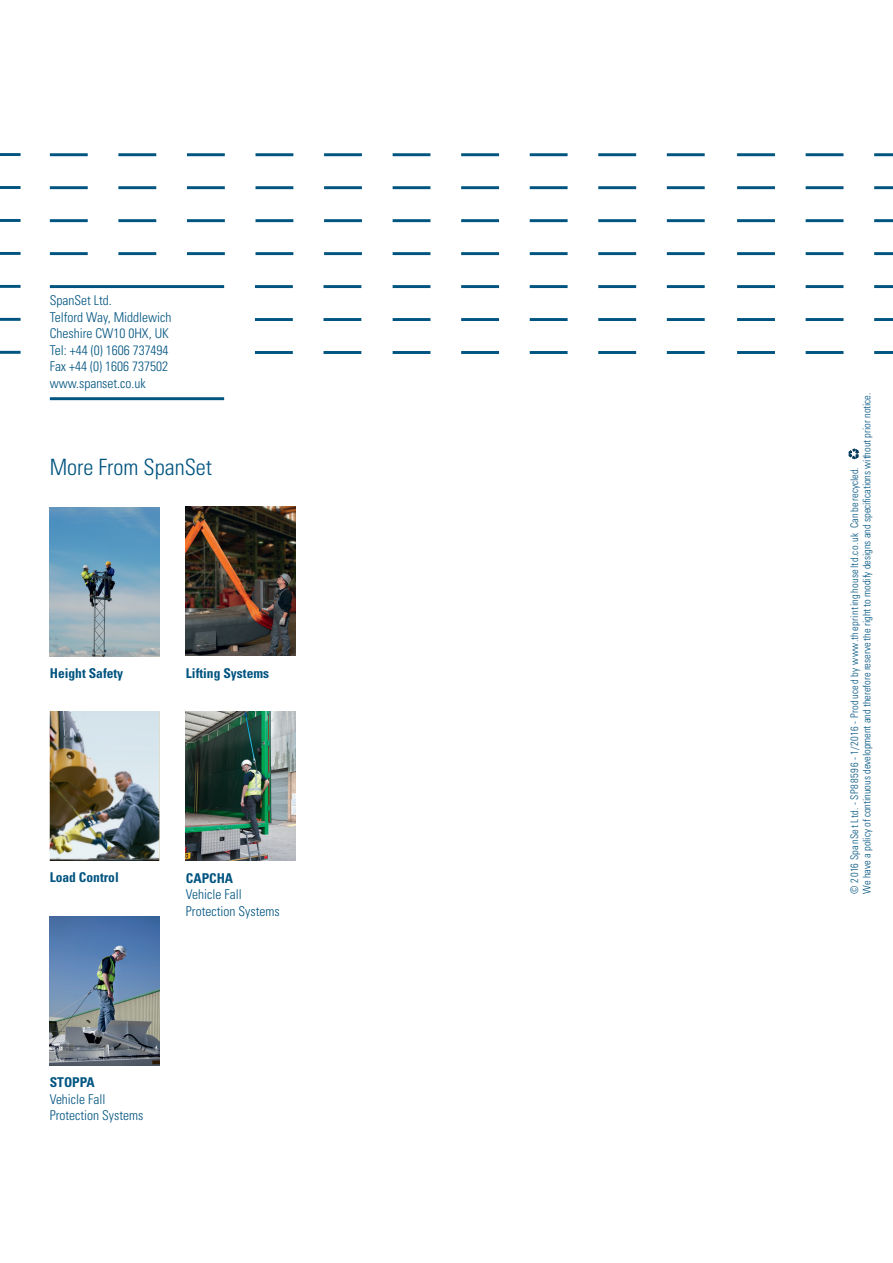
<style>
.page{position:relative;width:893px;height:1263px;background:#fff}
.page>*{position:absolute;margin:0;border:0;box-sizing:border-box;transform-origin:0 0}
.t1{font:300 condensed 22.5px "Univers";color:#005480}
.t2{font:300 condensed 13.5px/16.5px "Univers";color:#005480}
.t3{font:700 condensed 13.5px "Univers";color:#005480}
.t4{font:300 condensed 10.5px/12.6px "Univers";letter-spacing:-.005em;color:#005480}
</style>
<div class="page">
<hr style="left:874px;top:153px;width:19px;height:3px;background:#005480">
<hr style="left:874px;top:186px;width:19px;height:3px;background:#005480">
<hr style="left:874px;top:351px;width:19px;height:3px;background:#005480">
<hr style="left:874px;top:318px;width:19px;height:3px;background:#005480">
<hr style="left:874px;top:285px;width:19px;height:3px;background:#005480">
<hr style="left:874px;top:252px;width:19px;height:3px;background:#005480">
<hr style="left:874px;top:219px;width:19px;height:3px;background:#005480">
<hr style="left:50px;top:397px;width:174px;height:3px;background:#005480">
<hr style="left:118px;top:153px;width:38px;height:3px;background:#005480">
<hr style="left:187px;top:153px;width:38px;height:3px;background:#005480">
<hr style="left:255px;top:153px;width:38px;height:3px;background:#005480">
<hr style="left:324px;top:153px;width:38px;height:3px;background:#005480">
<hr style="left:393px;top:153px;width:37px;height:3px;background:#005480">
<hr style="left:461px;top:153px;width:38px;height:3px;background:#005480">
<hr style="left:530px;top:153px;width:38px;height:3px;background:#005480">
<hr style="left:598px;top:153px;width:38px;height:3px;background:#005480">
<hr style="left:667px;top:153px;width:38px;height:3px;background:#005480">
<hr style="left:737px;top:153px;width:38px;height:3px;background:#005480">
<hr style="left:806px;top:153px;width:37px;height:3px;background:#005480">
<hr style="left:118px;top:186px;width:38px;height:3px;background:#005480">
<hr style="left:187px;top:186px;width:38px;height:3px;background:#005480">
<hr style="left:255px;top:186px;width:38px;height:3px;background:#005480">
<hr style="left:324px;top:186px;width:38px;height:3px;background:#005480">
<hr style="left:393px;top:186px;width:37px;height:3px;background:#005480">
<hr style="left:461px;top:186px;width:38px;height:3px;background:#005480">
<hr style="left:530px;top:186px;width:38px;height:3px;background:#005480">
<hr style="left:598px;top:186px;width:38px;height:3px;background:#005480">
<hr style="left:667px;top:186px;width:38px;height:3px;background:#005480">
<hr style="left:737px;top:186px;width:38px;height:3px;background:#005480">
<hr style="left:806px;top:186px;width:37px;height:3px;background:#005480">
<hr style="left:118px;top:219px;width:38px;height:3px;background:#005480">
<hr style="left:118px;top:252px;width:38px;height:3px;background:#005480">
<hr style="left:393px;top:351px;width:37px;height:3px;background:#005480">
<hr style="left:255px;top:351px;width:38px;height:3px;background:#005480">
<hr style="left:461px;top:351px;width:38px;height:3px;background:#005480">
<hr style="left:323px;top:351px;width:38px;height:3px;background:#005480">
<hr style="left:530px;top:351px;width:38px;height:3px;background:#005480">
<hr style="left:598px;top:351px;width:38px;height:3px;background:#005480">
<hr style="left:667px;top:351px;width:38px;height:3px;background:#005480">
<hr style="left:737px;top:351px;width:38px;height:3px;background:#005480">
<hr style="left:806px;top:351px;width:37px;height:3px;background:#005480">
<hr style="left:393px;top:318px;width:37px;height:3px;background:#005480">
<hr style="left:255px;top:318px;width:38px;height:3px;background:#005480">
<hr style="left:461px;top:318px;width:38px;height:3px;background:#005480">
<hr style="left:323px;top:318px;width:38px;height:3px;background:#005480">
<hr style="left:530px;top:318px;width:38px;height:3px;background:#005480">
<hr style="left:598px;top:318px;width:38px;height:3px;background:#005480">
<hr style="left:667px;top:318px;width:38px;height:3px;background:#005480">
<hr style="left:737px;top:318px;width:38px;height:3px;background:#005480">
<hr style="left:806px;top:318px;width:37px;height:3px;background:#005480">
<hr style="left:393px;top:285px;width:37px;height:3px;background:#005480">
<hr style="left:255px;top:285px;width:38px;height:3px;background:#005480">
<hr style="left:461px;top:285px;width:38px;height:3px;background:#005480">
<hr style="left:323px;top:285px;width:38px;height:3px;background:#005480">
<hr style="left:530px;top:285px;width:38px;height:3px;background:#005480">
<hr style="left:598px;top:285px;width:38px;height:3px;background:#005480">
<hr style="left:667px;top:285px;width:38px;height:3px;background:#005480">
<hr style="left:737px;top:285px;width:38px;height:3px;background:#005480">
<hr style="left:806px;top:285px;width:37px;height:3px;background:#005480">
<hr style="left:187px;top:252px;width:38px;height:3px;background:#005480">
<hr style="left:255px;top:252px;width:38px;height:3px;background:#005480">
<hr style="left:324px;top:252px;width:38px;height:3px;background:#005480">
<hr style="left:393px;top:252px;width:37px;height:3px;background:#005480">
<hr style="left:461px;top:252px;width:38px;height:3px;background:#005480">
<hr style="left:530px;top:252px;width:38px;height:3px;background:#005480">
<hr style="left:598px;top:252px;width:38px;height:3px;background:#005480">
<hr style="left:667px;top:252px;width:38px;height:3px;background:#005480">
<hr style="left:737px;top:252px;width:38px;height:3px;background:#005480">
<hr style="left:806px;top:252px;width:37px;height:3px;background:#005480">
<hr style="left:187px;top:219px;width:38px;height:3px;background:#005480">
<hr style="left:255px;top:219px;width:38px;height:3px;background:#005480">
<hr style="left:324px;top:219px;width:38px;height:3px;background:#005480">
<hr style="left:393px;top:219px;width:37px;height:3px;background:#005480">
<hr style="left:461px;top:219px;width:38px;height:3px;background:#005480">
<hr style="left:530px;top:219px;width:38px;height:3px;background:#005480">
<hr style="left:598px;top:219px;width:38px;height:3px;background:#005480">
<hr style="left:667px;top:219px;width:38px;height:3px;background:#005480">
<hr style="left:737px;top:219px;width:38px;height:3px;background:#005480">
<hr style="left:806px;top:219px;width:37px;height:3px;background:#005480">
<hr style="left:50px;top:153px;width:38px;height:3px;background:#005480">
<hr style="left:50px;top:186px;width:38px;height:3px;background:#005480">
<hr style="left:50px;top:252px;width:38px;height:3px;background:#005480">
<hr style="left:50px;top:219px;width:38px;height:3px;background:#005480">
<hr style="left:50px;top:285px;width:174px;height:3px;background:#005480">
<hr style="left:0;top:153px;width:21px;height:3px;background:#005480">
<hr style="left:0;top:186px;width:21px;height:3px;background:#005480">
<hr style="left:0;top:351px;width:21px;height:3px;background:#005480">
<hr style="left:0;top:318px;width:21px;height:3px;background:#005480">
<hr style="left:0;top:285px;width:21px;height:3px;background:#005480">
<hr style="left:0;top:252px;width:21px;height:3px;background:#005480">
<hr style="left:0;top:219px;width:21px;height:3px;background:#005480">
<svg style="left:849px;top:448px;width:10px;height:11px"></svg>
<img style="left:50px;top:507px;width:109px;height:149px">
<img style="left:50px;top:711px;width:109px;height:149px">
<img style="left:186px;top:507px;width:110px;height:148px">
<img style="left:186px;top:711px;width:110px;height:149px">
<img style="left:50px;top:916px;width:109px;height:149px">
<p class="t2" style="left:50px;top:293px;width:123px">SpanSet Ltd.<br>Telford Way, Middlewich<br>Cheshire CW10 0HX, UK<br>Tel: +44 (0) 1606 737494<br>Fax +44 (0) 1606 737502 www.spanset.co.uk</p>
<h1 class="t1" style="left:50px;top:459px;width:164px">More From SpanSet</h1>
<p class="t3" style="left:50px;top:669px;width:75px">Height Safety</p>
<p class="t3" style="left:186px;top:669px;width:85px">Lifting Systems</p>
<p class="t3" style="left:50px;top:872px;width:70px">Load Control</p>
<p class="t3" style="left:186px;top:873px;width:49px">CAPCHA</p>
<p class="t2" style="left:186px;top:887px;width:95px">Vehicle Fall<br>Protection Systems</p>
<p class="t3" style="left:50px;top:1077px;width:47px">STOPPA</p>
<p class="t2" style="left:50px;top:1092px;width:95px">Vehicle Fall<br>Protection Systems</p>
<p class="t4" style="left:849px;top:893px;width:502px;rotate:-90deg">© 2016 SpanSet Ltd. - SP88596 - 1/2016 - Produced by www.theprintinghouseltd.co.uk Can be recycled.<br>We have a policy of continuous development and therefore reserve the right to modify designs and specifications without prior notice.</p>
</div>
